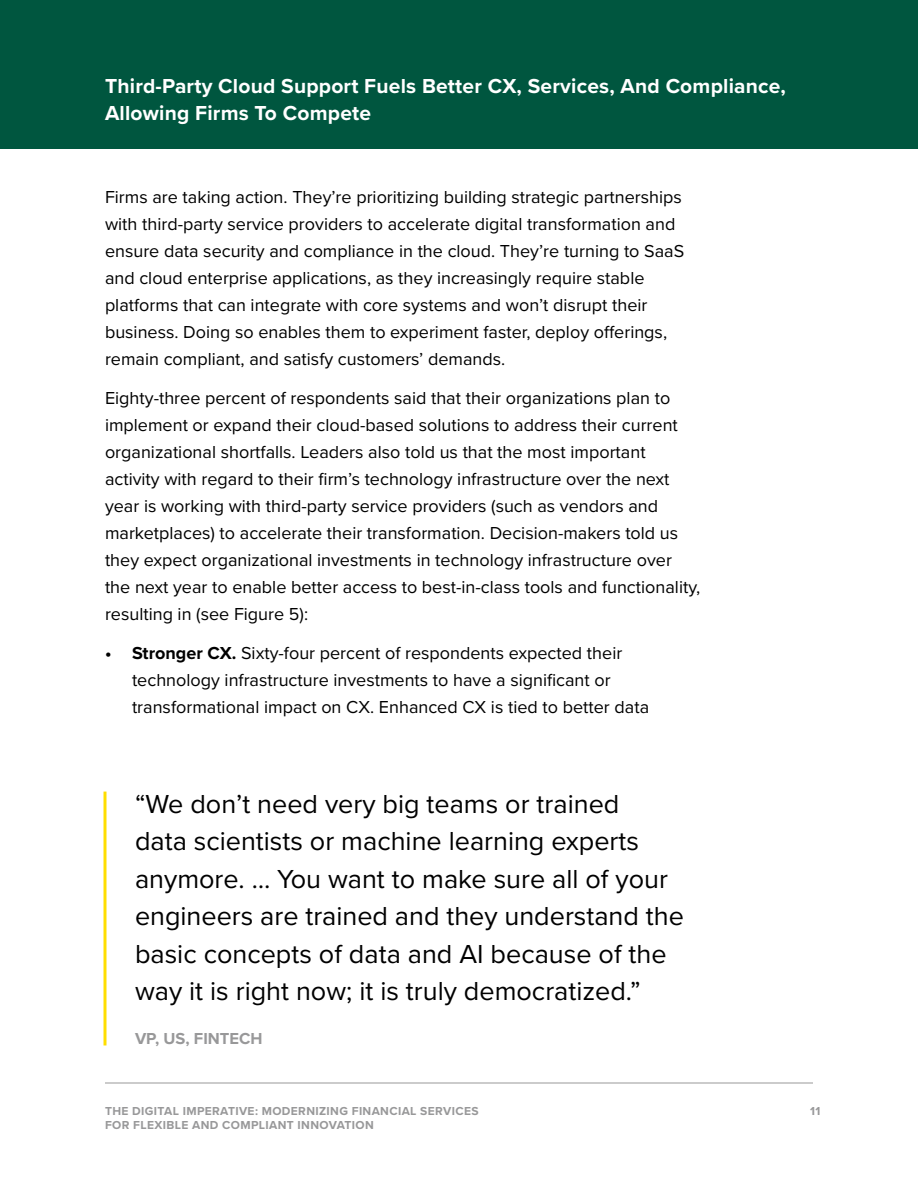
<style>
.page{position:relative;width:918px;height:1188px;background:#fff}
.page>*{position:absolute;margin:0;border:0;box-sizing:border-box;transform-origin:0 0}
.t1{font:27px/37.5px "Proxima Nova";color:#000}
.t2{font:700 21px/27px "Proxima Nova";letter-spacing:.01em;color:#fff}
.t3{font:18px/27px "Proxima Nova";color:#000}
.t4{font:700 16.5px "Proxima Nova";color:#989899}
.t5{font:700 12px/14.4px "Proxima Nova";letter-spacing:.03em;color:#989899}
.s1{font-weight:700}
</style>
<div class="page">
<div style="left:0;top:0;width:918px;height:148px;background:#00563f"></div>
<hr style="left:104px;top:792px;width:2px;height:253px;background:#ffde00">
<hr style="left:105px;top:1083px;width:708px;height:1px;background:#989899">
<p class="t2" style="left:105px;top:72px;width:683px">Third-Party Cloud Support Fuels Better CX, Services, And Compliance,<br>Allowing Firms To Compete</p>
<p class="t3" style="left:105px;top:183px;width:581px">Firms are taking action. They’re prioritizing building strategic partnerships with third-party service providers to accelerate digital transformation and ensure data security and compliance in the cloud. They’re turning to SaaS and cloud enterprise applications, as they increasingly require stable platforms that can integrate with core systems and won’t disrupt their business. Doing so enables them to experiment faster, deploy offerings, remain compliant, and satisfy customers’ demands.</p>
<p class="t3" style="left:105px;top:384px;width:597px">Eighty-three percent of respondents said that their organizations plan to implement or expand their cloud-based solutions to address their current organizational shortfalls. Leaders also told us that the most important activity with regard to their firm’s technology infrastructure over the next year is working with third-party service providers (such as vendors and marketplaces) to accelerate their transformation. Decision-makers told us they expect organizational investments in technology infrastructure over the next year to enable better access to best-in-class tools and functionality, resulting in (see Figure 5):</p>
<p class="t3" style="left:132px;top:639px;width:519px;text-indent:-27px"><span class="s1">• Stronger CX.</span> Sixty-four percent of respondents expected their technology infrastructure investments to have a significant or transformational impact on CX. Enhanced CX is tied to better data</p>
<p class="t1" style="left:135px;top:784px;width:550px">“We don’t need very big teams or trained<br>data scientists or machine learning experts anymore. … You want to make sure all of your engineers are trained and they understand the basic concepts of data and AI because of the way it is right now; it is truly democratized.”</p>
<p class="t4" style="left:135px;top:1026px;width:129px">VP, US, FINTECH</p>
<p class="t5" style="left:105px;top:1104px;width:375px">THE DIGITAL IMPERATIVE: MODERNIZING FINANCIAL SERVICES<br>FOR FLEXIBLE AND COMPLIANT INNOVATION</p>
<p class="t5" style="left:810px;top:1104px;width:12px">11</p>
</div>
